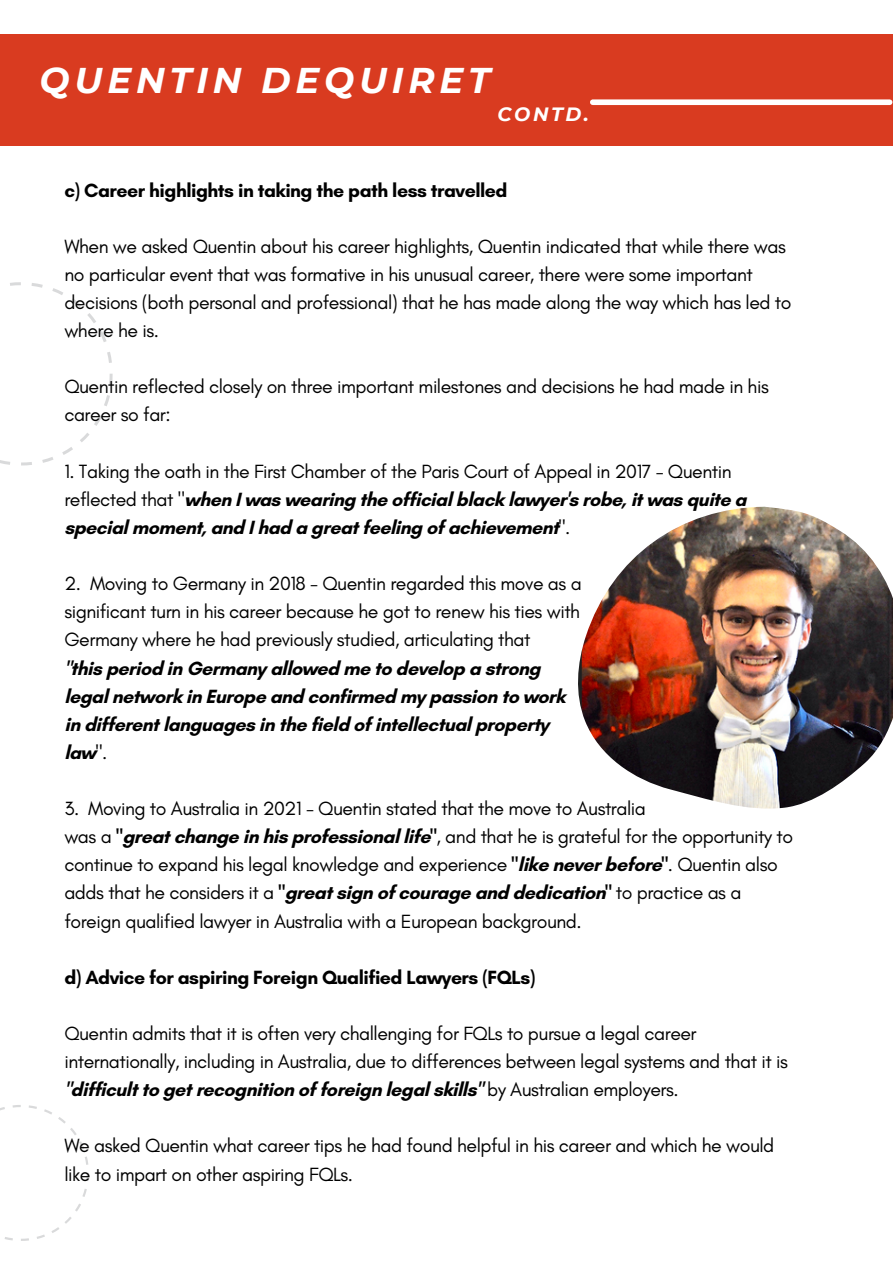
<style>
.page{position:relative;width:893px;height:1264px;background:#fff}
.page>*{position:absolute;margin:0;border:0;box-sizing:border-box;transform-origin:0 0}
.t1{font:italic 700 35.7px "Montserrat";letter-spacing:.13em;color:#fff}
.t2{font:19.5px/28px "Glacial Indifference";letter-spacing:-.025em;color:#000}
.t3{font:700 19.5px/28px "Glacial Indifference";letter-spacing:-.025em;color:#000}
.t4{font:italic 700 19.2px "Montserrat";letter-spacing:.13em;color:#fff}
.s1{font-weight:400}
.s2{font-style:italic}
.s3{font-weight:700}
</style>
<div class="page">
<div style="left:0;top:34px;width:892px;height:111px;background:#d93b20"></div>
<div style="left:592px;top:99px;width:297px;height:6px;background:#fff"></div>
<svg style="left:0;top:1105px;width:89px;height:135px"></svg>
<svg style="left:0;top:282px;width:113px;height:183px"></svg>
<img style="left:578px;top:506px;width:314px;height:303px">
<h1 class="t1" style="left:40px;top:59px;width:452px">QUENTIN DEQUIRET</h1>
<p class="t4" style="left:497px;top:102px;width:93px">CONTD.</p>
<p class="t3" style="left:64px;top:176px;width:444px">c) Career highlights in taking the path less travelled</p>
<p class="t2" style="left:64px;top:232px;width:728px">When we asked Quentin about his career highlights, Quentin indicated that while there was no particular event that was formative in his unusual career, there were some important decisions (both personal and professional) that he has made along the way which has led to where he is.</p>
<p class="t2" style="left:64px;top:372px;width:706px">Quentin reflected closely on three important milestones and decisions he had made in his career so far:</p>
<p class="t3" style="left:64px;top:457px;width:683px"><span class="s1">1. Taking the oath in the First Chamber of the Paris Court of Appeal in 2017 - Quentin reflected that "</span>when I was wearing the official black lawyer's robe, it was quite a special moment, and I had a great feeling of achievement<span class="s1">".</span></p>
<p class="t2" style="left:64px;top:569px;width:519px;text-align:justify">2. Moving to Germany in 2018 - Quentin regarded this move as a significant turn in his career because he got to renew his ties with Germany where he had previously studied, articulating that</p>
<p class="t3" style="left:64px;top:653px;width:502px">"this period in Germany allowed me to develop a strong legal network in Europe and confirmed my passion to work in different languages in the field of intellectual property law<span class="s1">".</span></p>
<p class="t2" style="left:64px;top:794px;width:730px">3. Moving to Australia in 2021 <span class="s2">-</span> Quentin stated that the move to Australia<br>was a <span class="s3">"great change in his professional life"</span>, and that he is grateful for the opportunity to continue to expand his legal knowledge and experience <span class="s3">"like never before"</span>. Quentin also adds that he considers it a <span class="s3">"great sign of courage and dedication"</span> to practice as a foreign qualified lawyer in Australia with a European background.</p>
<p class="t3" style="left:64px;top:962px;width:472px">d) Advice for aspiring Foreign Qualified Lawyers (FQLs)</p>
<p class="t2" style="left:64px;top:1019px;width:725px">Quentin admits that it is often very challenging for FQLs to pursue a legal career internationally, including in Australia, due to differences between legal systems and that it is <span class="s3">"difficult to get recognition of foreign legal skills"</span> by Australian employers.</p>
<p class="t2" style="left:64px;top:1131px;width:711px">We asked Quentin what career tips he had found helpful in his career and which he would like to impart on other aspiring FQLs.</p>
</div>
